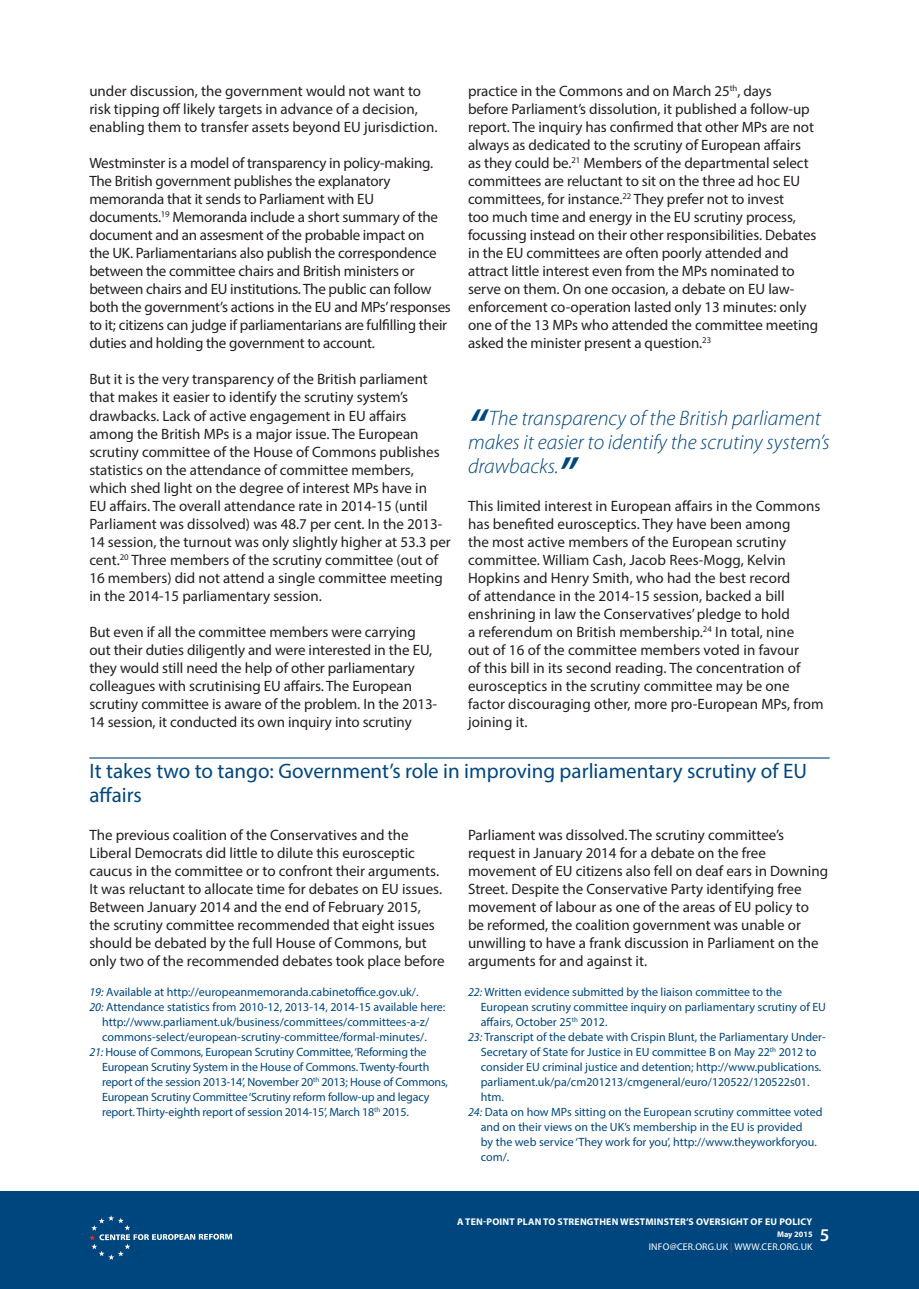
<style>
.page{position:relative;width:919px;height:1289px;background:#fff}
.page>*{position:absolute;margin:0;border:0;box-sizing:border-box;transform-origin:0 0}
.t1{font:italic 300 21px/24px "Myriad Pro";color:#00467e}
.t2{font:21px/24px "Myriad Pro";color:#00467e}
.t3{font:600 18px "Myriad Pro";color:#fff}
.t4{font:15px/18px "Myriad Pro";color:#231f20}
.t5{font:12px "Myriad Pro";color:#00467e}
.t6{font:700 9.75px "Myriad Pro";letter-spacing:.02em;color:#fff}
.t7{font:9.75px "Myriad Pro";letter-spacing:.02em;color:#fff}
.t8{font:700 8.25px "Myriad Pro";color:#fff}
.s1{font-weight:600;font-size:45px}
.s2{font-style:italic}
.s3{color:#ee2e22}
</style>
<div class="page">
<hr style="left:89px;top:757px;width:740px;height:1px;background:#00467e">
<div style="left:0;top:1191px;width:918px;height:97px;background:#00467e"></div>
<svg style="left:89px;top:1215px;width:143px;height:44px"></svg>
<p class="t4" style="left:468px;top:82px;width:352px">practice in the Commons and on March 25<sup>th</sup>, days<br>before Parliament’s dissolution, it published a follow-up report. The inquiry has confirmed that other MPs are not always as dedicated to the scrutiny of European affairs<br>as they could be.<sup>21</sup> Members of the departmental select committees are reluctant to sit on the three ad hoc EU committees, for instance.<sup>22</sup> They prefer not to invest<br>too much time and energy in the EU scrutiny process, focussing instead on their other responsibilities. Debates in the EU committees are often poorly attended and attract little interest even from the MPs nominated to serve on them. On one occasion, a debate on EU law&shy;enforcement co-operation lasted only 13 minutes: only one of the 13 MPs who attended the committee meeting asked the minister present a question.<sup>23</sup></p>
<p class="t4" style="left:89px;top:82px;width:349px">under discussion, the government would not want to risk tipping off likely targets in advance of a decision, enabling them to transfer assets beyond EU jurisdiction.</p>
<p class="t4" style="left:89px;top:154px;width:363px">Westminster is a model of transparency in policy-making.<br>The British government publishes the explanatory memoranda that it sends to Parliament with EU<br>documents.<sup>19</sup> Memoranda include a short summary of the document and an assesment of the probable impact on<br>the UK. Parliamentarians also publish the correspondence between the committee chairs and British ministers or between chairs and EU institutions. The public can follow both the government’s actions in the EU and MPs’ responses to it; citizens can judge if parliamentarians are fulfilling their duties and holding the government to account.</p>
<p class="t4" style="left:89px;top:370px;width:363px">But it is the very transparency of the British parliament that makes it easier to identify the scrutiny system’s drawbacks. Lack of active engagement in EU affairs among the British MPs is a major issue. The European scrutiny committee of the House of Commons publishes statistics on the attendance of committee members, which shed light on the degree of interest MPs have in<br>EU affairs. The overall attendance rate in 2014-15 (until Parliament was dissolved) was 48.7 per cent. I n the 2013- 14 session, the turnout was only slightly higher at 53.3 per cent.<sup>20</sup> Three members of the scrutiny committee (out of 16 members) did not attend a single committee meeting in the 2014-15 parliamentary session.</p>
<p class="t4" style="left:89px;top:622px;width:349px">But even if all the committee members were carrying out their duties diligently and were interested in the EU, they would still need the help of other parliamentary colleagues with scrutinising EU affairs. The European scrutiny committee is aware of the problem. I n the 2013- 14 session, it conducted its own inquiry into scrutiny</p>
<h1 class="t1" style="left:468px;top:406px;width:363px"><span class="s1">“</span> The transparency of the British parliament makes it easier to identify the scrutiny system’s drawbacks.<span class="s1">”</span></h1>
<p class="t4" style="left:468px;top:496px;width:357px">This limited interest in European affairs in the Commons has benefited eurosceptics. They have been among<br>the most active members of the European scrutiny committee. William Cash, Jacob Rees-Mogg, Kelvin Hopkins and Henry Smith, who had the best record<br>of attendance in the 2014-15 session, backed a bill enshrining in law the Conservatives’ pledge to hold<br>a referendum on British membership.<sup>24</sup> I n total, nine<br>out of 16 of the committee members voted in favour<br>of this bill in its second reading. The concentration of eurosceptics in the scrutiny committee may be one factor discouraging other, more pro-European MPs, from joining it.</p>
<h1 class="t2" style="left:89px;top:759px;width:705px">It takes two to tango: Government’s role in improving parliamentary scrutiny of EU affairs</h1>
<p class="t4" style="left:89px;top:825px;width:357px">The previous coalition of the Conservatives and the Liberal Democrats did little to dilute this eurosceptic caucus in the committee or to confront their arguments.<br>It was reluctant to allocate time for debates on EU issues.<br>Between January 2014 and the end of February 2015, the scrutiny committee recommended that eight issues should be debated by the full House of Commons, but only two of the recommended debates took place before</p>
<p class="t4" style="left:468px;top:825px;width:361px">Parliament was dissolved.The scrutiny committee’s request in January 2014 for a debate on the free movement of EU citizens also fell on deaf ears in Downing Street. Despite the Conservative Party identifying free movement of labour as one of the areas of EU policy to be reformed, the coalition government was unable or unwilling to have a frank discussion in Parliament on the arguments for and against it.</p>
<p class="t5" style="left:89px;top:984px;width:330px"><span class="s2">19:</span> Available at http://europeanmemoranda.cabinetoffice.gov.uk/.</p>
<p class="t5" style="left:89px;top:999px;width:357px"><span class="s2">20:</span> Attendance statistics from 2010-12, 2013-14, 2014-15 available here:</p>
<p class="t5" style="left:102px;top:1014px;width:328px">http://www.parliament.uk/business/committees/committees-a-z/</p>
<p class="t5" style="left:102px;top:1029px;width:326px">commons-select/european-scrutiny-committee/formal-minutes/.</p>
<p class="t5" style="left:89px;top:1044px;width:338px"><span class="s2">21:</span> House of Commons, European Scrutiny Committee, ‘Reforming the</p>
<p class="t5" style="left:102px;top:1059px;width:329px">European Scrutiny System in the House of Commons. Twenty-fourth</p>
<p class="t5" style="left:102px;top:1074px;width:347px">report of the session 2013-14’, November 20<sup>th</sup> 2013; House of Commons,</p>
<p class="t5" style="left:102px;top:1089px;width:329px">European Scrutiny Committee ‘Scrutiny reform follow-up and legacy</p>
<p class="t5" style="left:102px;top:1104px;width:308px">report. Thirty-eighth report of session 2014-15’, March 18<sup>th</sup> 2015.</p>
<p class="t5" style="left:468px;top:984px;width:316px"><span class="s2">22:</span> Written evidence submitted by the liaison committee to the</p>
<p class="t5" style="left:480px;top:999px;width:339px">European scrutiny committee inquiry on parliamentary scrutiny of EU</p>
<p class="t5" style="left:480px;top:1014px;width:128px">affairs, October 25<sup>th</sup> 2012.</p>
<p class="t5" style="left:468px;top:1029px;width:359px"><span class="s2">23:</span> Transcript of the debate with Crispin Blunt, the Parliamentary Under-</p>
<p class="t5" style="left:480px;top:1044px;width:337px">Secretary of State for Justice in EU committee B on May 22<sup>th</sup> 2012 to</p>
<p class="t5" style="left:480px;top:1059px;width:342px">consider EU criminal justice and detention; http://www.publications.</p>
<p class="t5" style="left:480px;top:1074px;width:330px">parliament.uk/pa/cm201213/cmgeneral/euro/120522/120522s01.</p>
<p class="t5" style="left:480px;top:1089px;width:25px">htm.</p>
<p class="t5" style="left:468px;top:1104px;width:356px"><span class="s2">24:</span> Data on how MPs sitting on the European scrutiny committee voted</p>
<p class="t5" style="left:480px;top:1119px;width:323px">and on their views on the UK’s membership in the EU is provided</p>
<p class="t5" style="left:480px;top:1134px;width:337px">by the web service ‘They work for you’, http://www.theyworkforyou.</p>
<p class="t5" style="left:480px;top:1149px;width:30px">com/.</p>
<p class="t6" style="left:457px;top:1215px;width:357px">A TEN-POINT PLAN TO STRENGTHEN WESTMINSTER’S OVERSIGHT OF EU POLICY</p>
<p class="t8" style="left:777px;top:1228px;width:37px">MAY 2015</p>
<p class="t7" style="left:648px;top:1240px;width:139px">info@cer.org.uk <span class="s3">|</span> WWW.CER.ORG</p>
<p class="t7" style="left:798px;top:1240px;width:9px">.UK</p>
<p class="t3" style="left:819px;top:1223px;width:11px">5</p>
</div>
